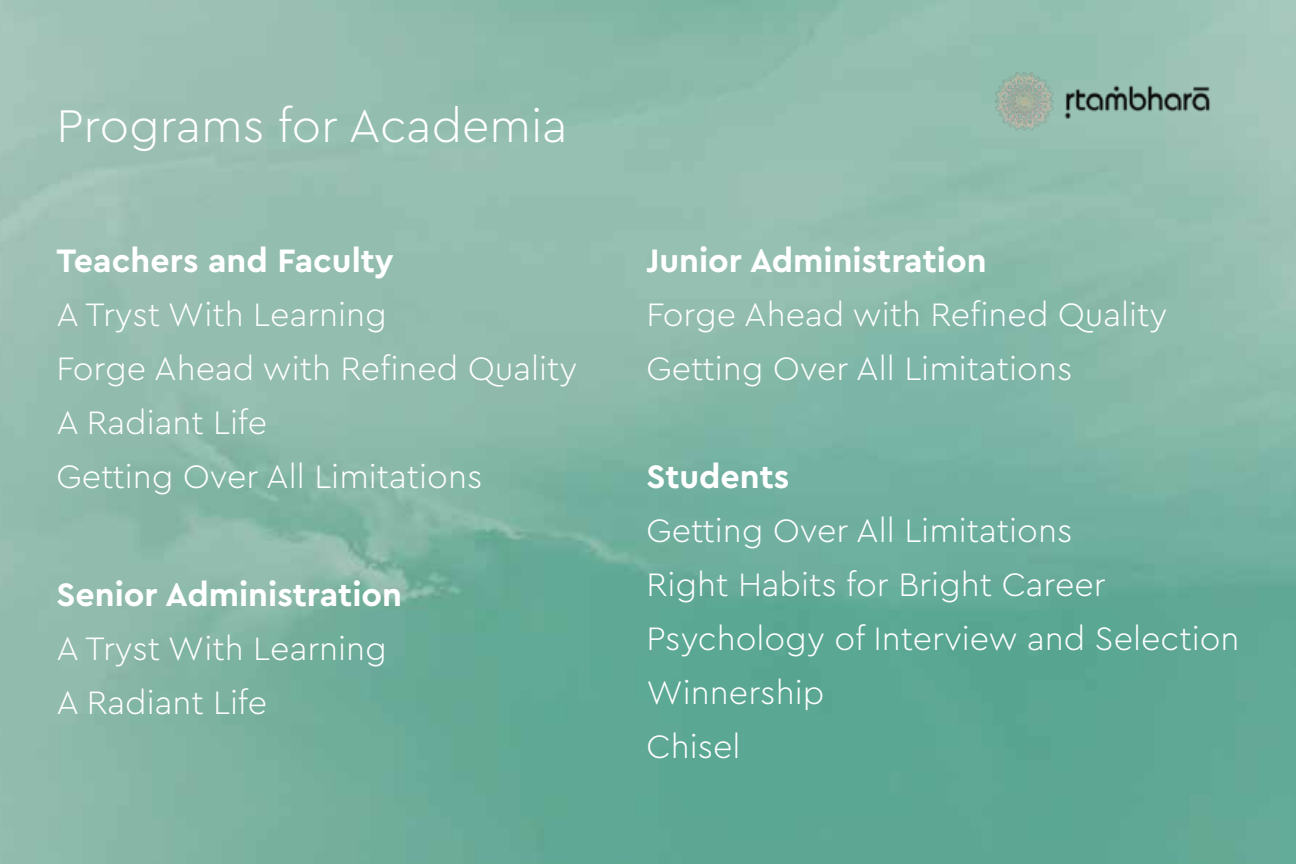
<style>
.page{position:relative;width:1296px;height:864px;background:#fff}
.page>*{position:absolute;margin:0;border:0;box-sizing:border-box;transform-origin:0 0}
.t1{font:300 48px "Cera Pro";color:#fff}
.t2{font:300 34px/54px "Cera Pro";color:#fff}
.t3{font:700 34px "Cera Pro";color:#fff}
</style>
<div class="page">
<img style="left:0;top:0;width:1296px;height:864px">
<img style="left:988px;top:64px;width:237px;height:72px">
<h1 class="t1" style="left:57px;top:94px;width:512px">Programs for Academia</h1>
<p class="t3" style="left:57px;top:238px;width:339px">Teachers and Faculty</p>
<p class="t2" style="left:57px;top:286px;width:522px">A Tryst With Learning<br>Forge Ahead with Refined Quality<br>A Radiant Life<br>Getting Over All Limitations</p>
<p class="t3" style="left:57px;top:572px;width:347px">Senior Administration</p>
<p class="t2" style="left:57px;top:620px;width:332px">A Tryst With Learning<br>A Radiant Life</p>
<p class="t3" style="left:647px;top:238px;width:342px">Junior Administration</p>
<p class="t2" style="left:647px;top:286px;width:522px">Forge Ahead with Refined Quality<br>Getting Over All Limitations</p>
<p class="t3" style="left:647px;top:454px;width:144px">Students</p>
<p class="t2" style="left:647px;top:502px;width:594px">Getting Over All Limitations<br>Right Habits for Bright Career<br>Psychology of Interview and Selection<br>Winnership<br>Chisel</p>
</div>
